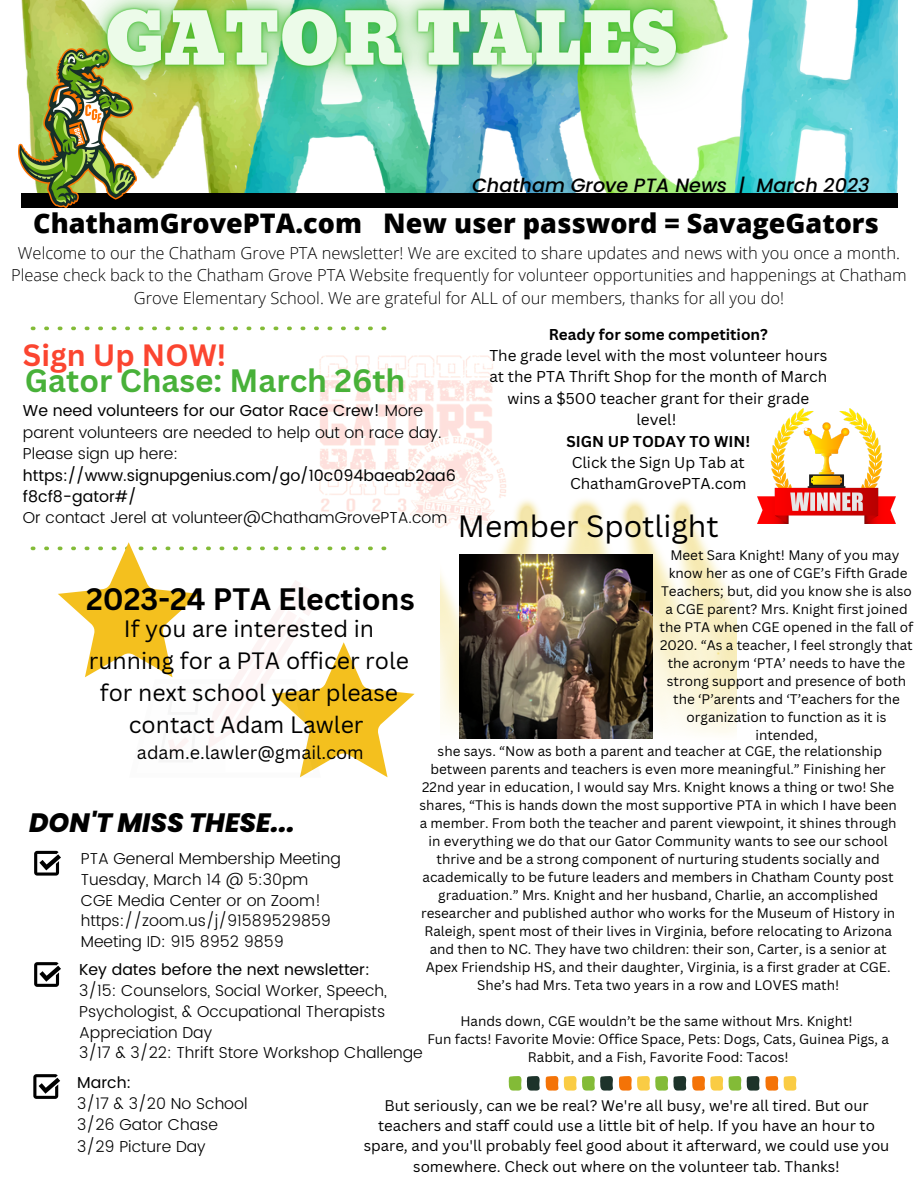
<style>
.page{position:relative;width:918px;height:1188px;background:#fff}
.page>*{position:absolute;margin:0;border:0;box-sizing:border-box;transform-origin:0 0}
.t1{font:700 31.5px "Canva Sans";color:#48b139}
.t2{font:700 30.15px "Canva Sans";color:#000}
.t3{font:30px "Canva Sans";color:#000}
.t4{font:700 30px "Canva Sans";color:#fb4530}
.t5{font:800 27px "Open Sans";color:#000}
.t6{font:italic 800 26.55px "Poppins";color:#000}
.t7{font:22.95px/31.8px "Canva Sans";color:#000;text-align:center}
.t8{font:italic 500 19.2px "Poppins";color:#000}
.t9{font:18px "Canva Sans";color:#000}
.t10{font:300 16.5px/22.5px "Open Sans";color:#000;text-align:center}
.t11{font:300 15.75px/20.7px "Poppins";color:#000}
.t12{font:15.75px/21.3px "Poppins";color:#000}
.t13{font:15.3px/21.3px "Canva Sans";color:#000;text-align:center}
.t14{font:700 15.3px "Canva Sans";color:#000}
.t15{font:15px/20.2px "Canva Sans";color:#000;text-align:center}
.t16{font:13.5px/18px "Canva Sans";color:#000;text-align:center}
.s1{font-weight:400}
</style>
<div class="page">
<img style="left:208px;top:0;width:689px;height:193px">
<div style="left:21px;top:193px;width:876px;height:15px;background:#000"></div>
<img style="left:35px;top:186px;width:97px;height:22px">
<svg style="left:34px;top:851px;width:27px;height:25px"></svg>
<svg style="left:34px;top:962px;width:27px;height:25px"></svg>
<svg style="left:33px;top:1074px;width:27px;height:25px"></svg>
<svg style="left:30px;top:327px;width:357px;height:223px"></svg>
<img style="left:440px;top:499px;width:296px;height:235px">
<img style="left:459px;top:554px;width:194px;height:185px">
<img style="left:316px;top:353px;width:194px;height:181px">
<svg style="left:58px;top:542px;width:357px;height:236px"></svg>
<img style="left:758px;top:408px;width:137px;height:115px">
<svg style="left:509px;top:1076px;width:31px;height:15px"></svg>
<svg style="left:546px;top:1076px;width:67px;height:15px"></svg>
<svg style="left:619px;top:1076px;width:67px;height:15px"></svg>
<svg style="left:692px;top:1076px;width:49px;height:15px"></svg>
<svg style="left:747px;top:1076px;width:49px;height:15px"></svg>
<img style="left:18px;top:0;width:750px;height:186px">
<h3 class="t8" style="left:472px;top:172px;width:399px">Chatham Grove PTA News | March 2023</h3>
<h3 class="t5" style="left:33px;top:205px;width:847px">ChathamGrovePTA.com New user password = SavageGators</h3>
<p class="t10" style="left:11px;top:241px;width:897px">Welcome to our the Chatham Grove PTA newsletter! We are excited to share updates and news with you once a month.<br>Please check back to the Chatham Grove PTA Website frequently for volunteer opportunities and happenings at Chatham<br>Grove Elementary School. We are grateful for ALL of our members, thanks for all you do!</p>
<p class="t14" style="left:549px;top:323px;width:221px">Ready for some competition?</p>
<p class="t13" style="left:489px;top:345px;width:339px">The grade level with the most volunteer hours at the PTA Thrift Shop for the month of March wins a $500 teacher grant for their grade level!</p>
<p class="t14" style="left:567px;top:430px;width:185px">SIGN UP TODAY TO WIN!</p>
<p class="t13" style="left:570px;top:451px;width:178px;text-align:left">Click the Sign Up Tab at<br>ChathamGrovePTA.com</p>
<h3 class="t4" style="left:23px;top:334px;width:205px">Sign Up NOW!</h3>
<h1 class="t1" style="left:25px;top:358px;width:382px">Gator Chase: March 26th</h1>
<p class="t11" style="left:23px;top:400px;width:420px;line-height:21.3px"><span class="s1">We need volunteers for our Gator Race Crew!</span> More parent volunteers are needed to help out on race day.<br>Please sign up here:</p>
<p class="t12" style="left:23px;top:464px;width:435px">https://www.signupgenius.com/go/10c094baeab2aa6 f8cf8-gator#/</p>
<p class="t11" style="left:23px;top:508px;width:426px">Or contact Jerel at volunteer@ChathamGrovePTA.com</p>
<h3 class="t3" style="left:458px;top:505px;width:262px">Member Spotlight</h3>
<p class="t16" style="left:660px;top:546px;width:255px">Meet Sara Knight! Many of you may know her as one of CGE’s Fifth Grade Teachers; but, did you know she is also a CGE parent? Mrs. Knight first joined the PTA when CGE opened in the fall of 2020. “As a teacher, I feel strongly that the acronym ‘PTA’ needs to have the strong support and presence of both the ‘P’arents and ‘T’eachers for the organization to function as it is intended,</p>
<h2 class="t2" style="left:86px;top:578px;width:330px">2023-24 PTA Elections</h2>
<h3 class="t7" style="left:89px;top:613px;width:322px">If you are interested in running for a PTA officer role for next school year please contact Adam Lawler</h3>
<h3 class="t9" style="left:137px;top:740px;width:228px">adam.e.lawler@gmail.com</h3>
<p class="t16" style="left:420px;top:741px;width:479px">she says. “Now as both a parent and teacher at CGE, the relationship between parents and teachers is even more meaningful.” Finishing her 22nd year in education, I would say Mrs. Knight knows a thing or two! She shares, “This is hands down the most supportive PTA in which I have been a member. From both the teacher and parent viewpoint, it shines through in everything we do that our Gator Community wants to see our school thrive and be a strong component of nurturing students socially and academically to be future leaders and members in Chatham County post graduation.” Mrs. Knight and her husband, Charlie, an accomplished researcher and published author who works for the Museum of History in Raleigh, spent most of their lives in Virginia, before relocating to Arizona and then to NC. They have two children: their son, Carter, is a senior at Apex Friendship HS, and their daughter, Virginia, is a first grader at CGE.<br>She’s had Mrs. Teta two years in a row and LOVES math!</p>
<p class="t16" style="left:427px;top:1011px;width:463px">Hands down, CGE wouldn’t be the same without Mrs. Knight!<br>Fun facts! Favorite Movie: Office Space, Pets: Dogs, Cats, Guinea Pigs, a<br>Rabbit, and a Fish, Favorite Food: Tacos!</p>
<p class="t15" style="left:364px;top:1095px;width:527px">But seriously, can we be real? We're all busy, we're all tired. But our teachers and staff could use a little bit of help. If you have an hour to spare, and you'll probably feel good about it afterward, we could use you somewhere. Check out where on the volunteer tab. Thanks!</p>
<h3 class="t6" style="left:29px;top:805px;width:267px">DON'T MISS THESE...</h3>
<p class="t11" style="left:81px;top:848px;width:261px">PTA General Membership Meeting<br>Tuesday, March 14 @ 5:30pm<br>CGE Media Center or on Zoom! https://zoom.us/j/91589529859<br>Meeting ID: 915 8952 9859</p>
<p class="t12" style="left:79px;top:959px;width:292px">Key dates before the next newsletter:</p>
<p class="t11" style="left:79px;top:980px;width:345px">3/15: Counselors, Social Worker, Speech, Psychologist, &amp; Occupational Therapists Appreciation Day<br>3/17 &amp; 3/22: Thrift Store Workshop Challenge</p>
<p class="t12" style="left:77px;top:1071px;width:56px">March:</p>
<p class="t11" style="left:77px;top:1093px;width:172px;line-height:21.3px">3/17 &amp; 3/20 No School<br>3/26 Gator Chase<br>3/29 Picture Day</p>
</div>
